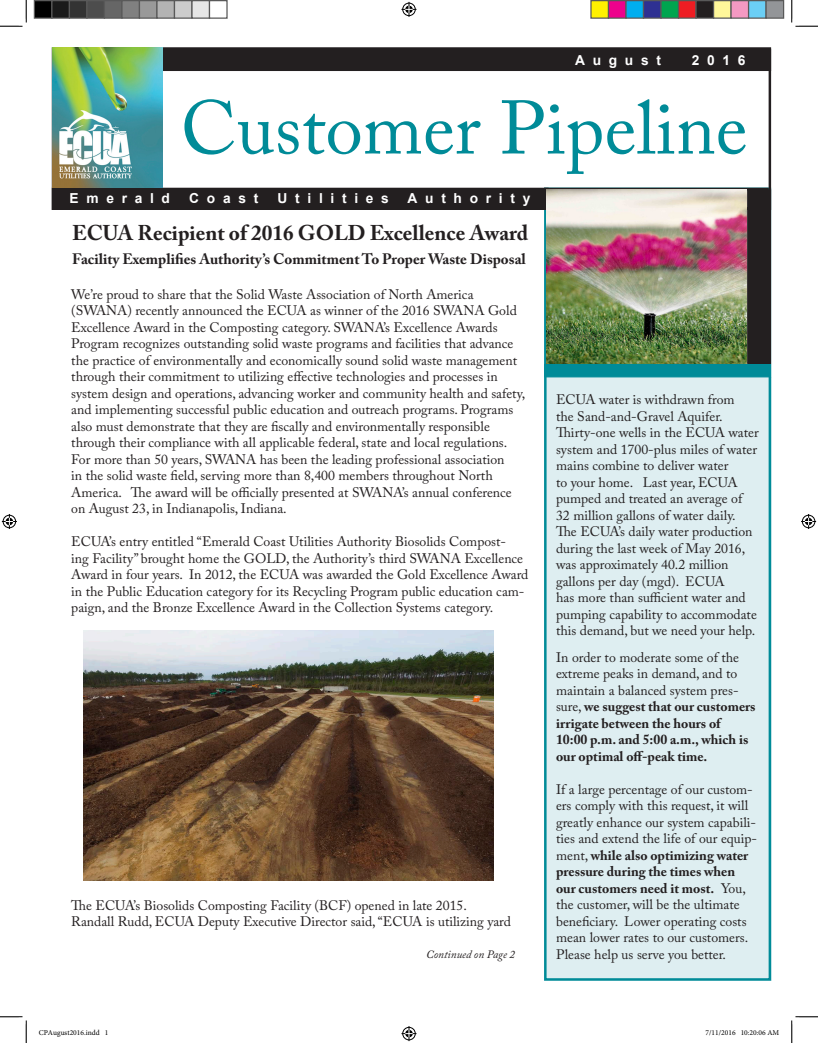
<style>
.page{position:relative;width:818px;height:1043px;background:#fff}
.page>*{position:absolute;margin:0;border:0;box-sizing:border-box;transform-origin:0 0}
.t1{font:75px "Adobe Caslon Pro";color:#008b98}
.t2{font:700 21.25px "Adobe Caslon Pro";color:#231f20}
.t3{font:700 15px "Adobe Caslon Pro";color:#231f20}
.t4{font:13.75px/16.5px "Adobe Caslon Pro";color:#231f20}
.t5{font:700 13.75px/16.5px "Adobe Caslon Pro";color:#231f20}
.t6{font:700 13.75px "Arial";letter-spacing:.56em;color:#fff}
.t7{font:italic 11.25px "Adobe Caslon Pro";color:#231f20}
.t8{font:7.5px "Minion Pro";color:#000}
.s1{font-weight:400}
.s2{font-weight:700}
</style>
<div class="page">
<div style="left:544px;top:377px;width:227px;height:603px;background:#deeef1"></div>
<div style="left:544px;top:188px;width:227px;height:792px;border:2px solid #008b98"></div>
<div style="left:53px;top:189px;width:494px;height:20px;background:#231f20"></div>
<div style="left:52px;top:188px;width:496px;height:22px;border:2px solid #231f20"></div>
<div style="left:162px;top:50px;width:607px;height:20px;background:#231f20"></div>
<div style="left:161px;top:49px;width:610px;height:22px;border:2px solid #231f20"></div>
<div style="left:544px;top:364px;width:227px;height:13px;background:#008b98"></div>
<div style="left:747px;top:190px;width:23px;height:173px;background:#231f20"></div>
<div style="left:747px;top:189px;width:24px;height:175px;border:1px solid #231f20"></div>
<div style="left:544px;top:188px;width:224px;height:22px;border:2px solid #231f20"></div>
<img style="left:52px;top:47px;width:111px;height:141px">
<img style="left:546px;top:190px;width:200px;height:174px">
<img style="left:84px;top:630px;width:409px;height:250px">
<svg style="left:0;top:0;width:27px;height:27px"></svg>
<svg style="left:0;top:1016px;width:27px;height:26px"></svg>
<svg style="left:791px;top:0;width:27px;height:27px"></svg>
<svg style="left:791px;top:1016px;width:27px;height:26px"></svg>
<svg style="left:401px;top:2px;width:15px;height:15px"></svg>
<svg style="left:401px;top:1026px;width:15px;height:15px"></svg>
<svg style="left:2px;top:514px;width:15px;height:15px"></svg>
<svg style="left:801px;top:514px;width:15px;height:15px"></svg>
<div style="left:34px;top:1px;width:18px;height:17px;background:#000"></div>
<div style="left:34px;top:0;width:18px;height:19px;border:1px solid #595959"></div>
<div style="left:52px;top:1px;width:17px;height:17px;background:#1a1a1a"></div>
<div style="left:51px;top:0;width:19px;height:19px;border:1px solid #595959"></div>
<div style="left:69px;top:1px;width:18px;height:17px;background:#333"></div>
<div style="left:69px;top:0;width:19px;height:19px;border:1px solid #595959"></div>
<div style="left:87px;top:1px;width:17px;height:17px;background:#4d4d4d"></div>
<div style="left:86px;top:0;width:19px;height:19px;border:1px solid #595959"></div>
<div style="left:104px;top:1px;width:18px;height:17px;background:#666"></div>
<div style="left:104px;top:0;width:18px;height:19px;border:1px solid #595959"></div>
<div style="left:122px;top:1px;width:17px;height:17px;background:#808080"></div>
<div style="left:121px;top:0;width:19px;height:19px;border:1px solid #595959"></div>
<div style="left:139px;top:1px;width:18px;height:17px;background:#999"></div>
<div style="left:139px;top:0;width:19px;height:19px;border:1px solid #595959"></div>
<div style="left:157px;top:1px;width:17px;height:17px;background:#b3b3b3"></div>
<div style="left:156px;top:0;width:19px;height:19px;border:1px solid #595959"></div>
<div style="left:174px;top:1px;width:18px;height:17px;background:#ccc"></div>
<div style="left:174px;top:0;width:18px;height:19px;border:1px solid #595959"></div>
<div style="left:192px;top:1px;width:17px;height:17px;background:#e6e6e6"></div>
<div style="left:191px;top:0;width:19px;height:19px;border:1px solid #595959"></div>
<div style="left:209px;top:0;width:19px;height:19px;border:1px solid #595959"></div>
<div style="left:591px;top:1px;width:17px;height:17px;background:#fff101"></div>
<div style="left:590px;top:0;width:19px;height:19px;border:1px solid #595959"></div>
<div style="left:608px;top:1px;width:18px;height:17px;background:#ed028c"></div>
<div style="left:608px;top:0;width:18px;height:19px;border:1px solid #595959"></div>
<div style="left:626px;top:1px;width:17px;height:17px;background:#00aeef"></div>
<div style="left:625px;top:0;width:19px;height:19px;border:1px solid #595959"></div>
<div style="left:643px;top:1px;width:18px;height:17px;background:#2e3092"></div>
<div style="left:642px;top:0;width:19px;height:19px;border:1px solid #595959"></div>
<div style="left:661px;top:1px;width:17px;height:17px;background:#00a54f"></div>
<div style="left:660px;top:0;width:19px;height:19px;border:1px solid #595959"></div>
<div style="left:678px;top:1px;width:18px;height:17px;background:#ee1d23"></div>
<div style="left:678px;top:0;width:18px;height:19px;border:1px solid #595959"></div>
<div style="left:696px;top:1px;width:17px;height:17px;background:#231f20"></div>
<div style="left:695px;top:0;width:19px;height:19px;border:1px solid #595959"></div>
<div style="left:713px;top:1px;width:18px;height:17px;background:#fff79a"></div>
<div style="left:712px;top:0;width:19px;height:19px;border:1px solid #595959"></div>
<div style="left:731px;top:1px;width:17px;height:17px;background:#f499c2"></div>
<div style="left:730px;top:0;width:19px;height:19px;border:1px solid #595959"></div>
<div style="left:748px;top:1px;width:18px;height:17px;background:#6bcff6"></div>
<div style="left:748px;top:0;width:18px;height:19px;border:1px solid #595959"></div>
<div style="left:766px;top:1px;width:17px;height:17px;background:#939598"></div>
<div style="left:765px;top:0;width:19px;height:19px;border:1px solid #595959"></div>
<p class="t6" style="left:575px;top:51px;width:87px">August</p>
<p class="t6" style="left:691px;top:51px;width:55px">2016</p>
<p class="t1" style="left:181px;top:84px;width:568px">Customer Pipeline</p>
<p class="t6" style="left:69px;top:189px;width:102px">Emerald</p>
<p class="t6" style="left:189px;top:189px;width:70px">Coast</p>
<p class="t6" style="left:277px;top:189px;width:113px">Utilities</p>
<p class="t6" style="left:407px;top:189px;width:124px">Authority</p>
<p class="t2" style="left:72px;top:220px;width:457px">ECUA Recipient of 2016 GOLD Excellence Award</p>
<p class="t3" style="left:72px;top:250px;width:455px">Facility Exemplifies Authority’s Commitment To Proper Waste Disposal</p>
<p class="t4" style="left:71px;top:286px;width:455px">We’re proud to share that the Solid Waste Association of North America (SWANA) recently announced the ECUA as winner of the 2016 SWANA Gold Excellence Award in the Composting category. SWANA’s Excellence Awards Program recognizes outstanding solid waste programs and facilities that advance the practice of environmentally and economically sound solid waste management through their commitment to utilizing effective technologies and processes in system design and operations, advancing worker and community health and safety, and implementing successful public education and outreach programs. Programs also must demonstrate that they are fiscally and environmentally responsible through their compliance with all applicable federal, state and local regulations.<br>For more than 50 years, SWANA has been the leading professional association<br>in the solid waste field, serving more than 8,400 members throughout North America. The award will be officially presented at SWANA’s annual conference on August 23, in Indianapolis, Indiana.</p>
<p class="t4" style="left:71px;top:533px;width:458px">ECUA’s entry entitled “Emerald Coast Utilities Authority Biosolids Compost-<br>ing Facility” brought home the GOLD, the Authority’s third SWANA Excellence Award in four years. In 2012, the ECUA was awarded the Gold Excellence Award in the Public Education category for its Recycling Program public education cam&shy;paign, and the Bronze Excellence Award in the Collection Systems category.</p>
<p class="t4" style="left:71px;top:896px;width:441px">The ECUA’s Biosolids Composting Facility (BCF) opened in late 2015.<br>Randall Rudd, ECUA Deputy Executive Director said, “ECUA is utilizing yard</p>
<p class="t7" style="left:426px;top:947px;width:90px">Continued on Page 2</p>
<p class="t4" style="left:556px;top:391px;width:204px">ECUA water is withdrawn from<br>the Sand-and-Gravel Aquifer.<br>Thirty-one wells in the ECUA water system and 1700-plus miles of water mains combine to deliver water<br>to your home. Last year, ECUA pumped and treated an average of<br>32 million gallons of water daily.<br>The ECUA’s daily water production during the last week of May 2016, was approximately 40.2 million gallons per day (mgd). ECUA<br>has more than sufficient water and pumping capability to accommodate this demand, but we need your help.</p>
<p class="t5" style="left:556px;top:648px;width:201px"><span class="s1">In order to moderate some of the extreme peaks in demand, and to maintain a balanced system pres&shy;sure,</span> we suggest that our customers irrigate between the hours of<br>10:00 p.m. and 5:00 a.m., which is our optimal off-peak time.</p>
<p class="t4" style="left:556px;top:780px;width:202px">If a large percentage of our custom&shy;ers comply with this request, it will greatly enhance our system capabili&shy;ties and extend the life of our equip&shy;ment, <span class="s2">while also optimizing water pressure during the times when our customers need it most.</span> You, the customer, will be the ultimate beneficiary. Lower operating costs mean lower rates to our customers.<br>Please help us serve you better.</p>
<p class="t8" style="left:39px;top:1028px;width:71px">CPAugust2016.indd 1</p>
<p class="t8" style="left:705px;top:1028px;width:75px">7/11/2016 10:20:06 AM</p>
</div>
